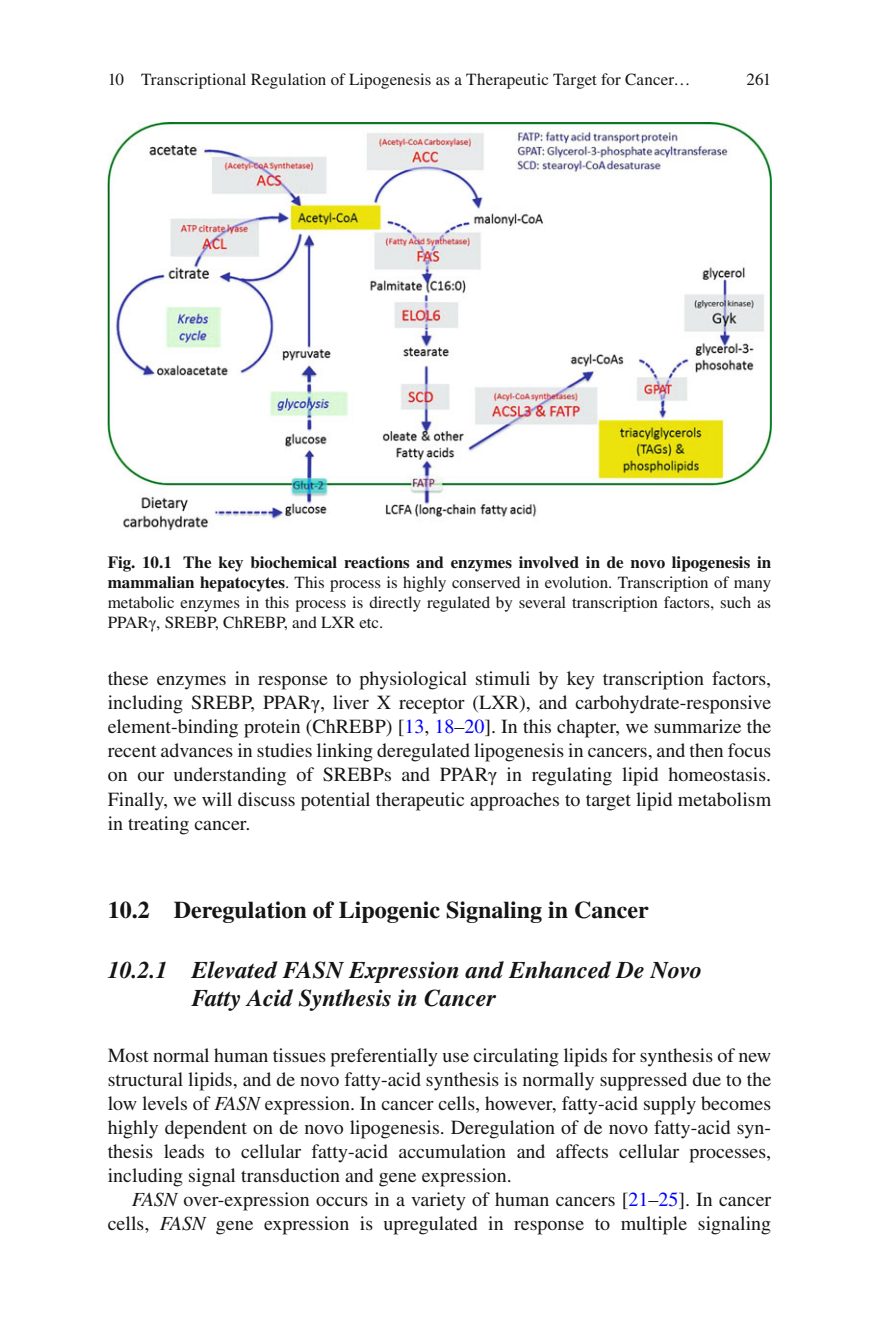
<style>
.page{position:relative;width:879px;height:1333px;background:#fff}
.page>*{position:absolute;margin:0;border:0;box-sizing:border-box;transform-origin:0 0}
.t1{font:italic 700 24px/28px "Times";color:#131413}
.t2{font:700 24px "Times";color:#131413}
.t3{font:20px/24px "Times";color:#131413;text-align:justify}
.t4{font:17px/20px "Times";color:#131413;text-align:justify}
.s1{font-weight:700}
.s2{font-family:"Times New Roman"}
.s3{color:#00f}
.s4{font-style:italic}
</style>
<div class="page">
<img style="left:108px;top:122px;width:663px;height:409px">
<p class="t4" style="left:108px;top:71px;width:584px">10 Transcriptional Regulation of Lipogenesis as a Therapeutic Target for Cancer…</p>
<p class="t4" style="left:746px;top:71px;width:26px">261</p>
<p class="t4" style="left:108px;top:553px;width:665px"><span class="s1">Fig. 10.1 The key biochemical reactions and enzymes involved in de novo lipogenesis in mammalian hepatocytes</span> . This process is highly conserved in evolution. Transcription of many metabolic enzymes in this process is directly regulated by several transcription factors, such as PPAR<span class="s2">γ</span>, SREBP, ChREBP, and LXR etc.</p>
<p class="t3" style="left:108px;top:668px;width:665px">these enzymes in response to physiological stimuli by key transcription factors, including SREBP, PPAR<span class="s2">γ</span>, liver X receptor (LXR), and carbohydrate-responsive element-binding protein (ChREBP) [ <span class="s3">13</span> , <span class="s3">18</span> – <span class="s3">20</span> ]. In this chapter, we summarize the recent advances in studies linking deregulated lipogenesis in cancers, and then focus on our understanding of SREBPs and PPAR<span class="s2">γ</span> in regulating lipid homeostasis.<br>Finally, we will discuss potential therapeutic approaches to target lipid metabolism in treating cancer.</p>
<p class="t2" style="left:108px;top:900px;width:542px">10.2 Deregulation of Lipogenic Signaling in Cancer</p>
<p class="t1" style="left:192px;top:957px;width:512px;text-indent:-84px">10.2.1 Elevated FASN Expression and Enhanced De Novo<br>Fatty Acid Synthesis in Cancer</p>
<p class="t3" style="left:108px;top:1044px;width:665px">Most normal human tissues preferentially use circulating lipids for synthesis of new structural lipids, and de novo fatty-acid synthesis is normally suppressed due to the low levels of <span class="s4">FASN</span> expression. In cancer cells, however, fatty-acid supply becomes highly dependent on de novo lipogenesis. Deregulation of de novo fatty-acid syn&shy;thesis leads to cellular fatty-acid accumulation and affects cellular processes, including signal transduction and gene expression.</p>
<p class="t3" style="left:108px;top:1188px;width:665px;text-align:right"><span class="s4">FASN</span> over-expression occurs in a variety of human cancers [ <span class="s3">21</span> – <span class="s3">25</span> ]. In cancer cells, <span class="s4">FASN</span> gene expression is upregulated in response to multiple signaling</p>
</div>
